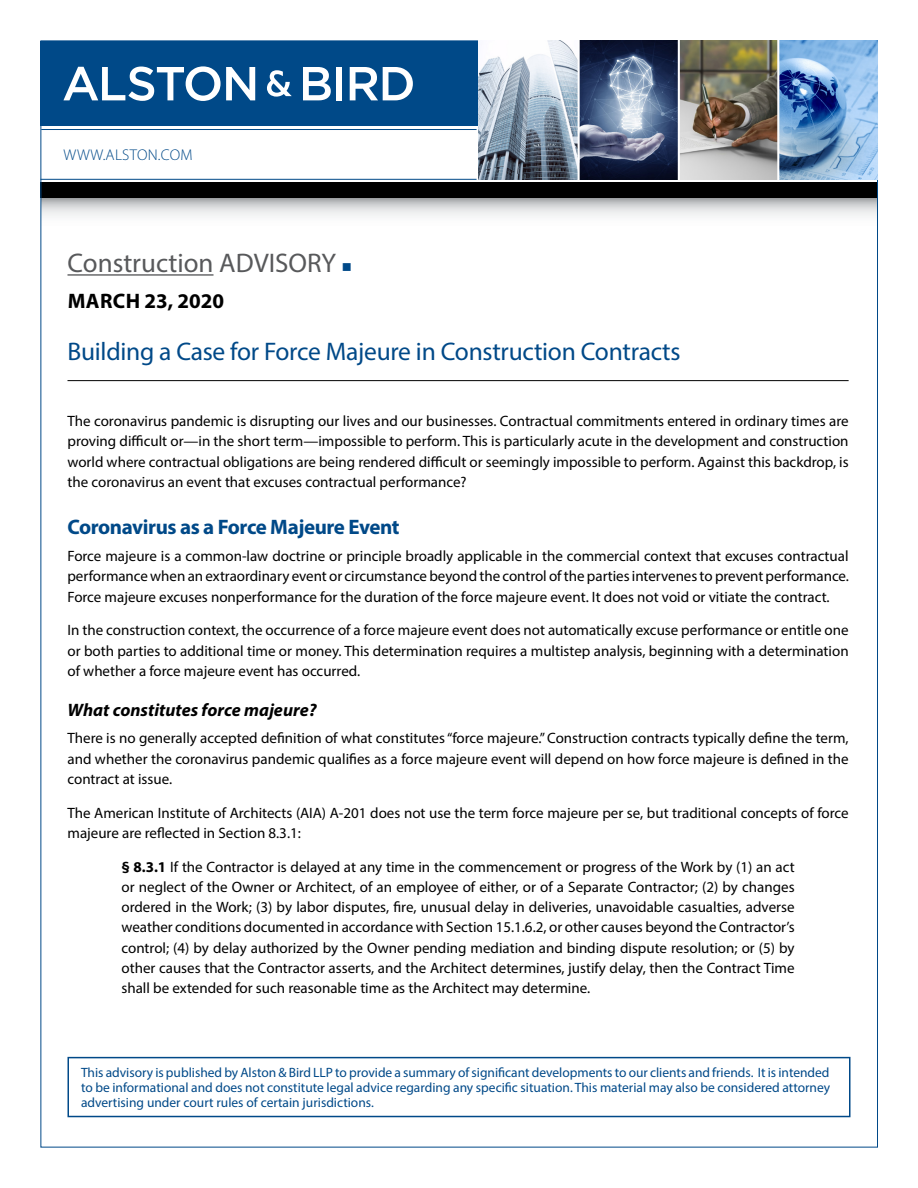
<style>
.page{position:relative;width:918px;height:1188px;background:#fff}
.page>*{position:absolute;margin:0;border:0;box-sizing:border-box;transform-origin:0 0}
.t1{font:27px "Myriad Pro";color:#58595b}
.t2{font:25.5px "Myriad Pro";letter-spacing:-.01em;color:#004988}
.t3{font:700 21px "Myriad Pro";letter-spacing:-.02em;color:#004988}
.t4{font:700 21px "Myriad Pro";letter-spacing:.01em;color:#000}
.t5{font:italic 700 18px "Myriad Pro";color:#000}
.t6{font:300 15.6px "Myriad Pro";letter-spacing:.02em;color:#004988}
.t7{font:15px/20.2px "Myriad Pro";color:#000;text-align:justify}
.t8{font:13.5px/15px "Myriad Pro";color:#004988;text-align:justify}
.s1{color:#004988}
.s2{font-weight:700}
</style>
<div class="page">
<svg style="left:42px;top:198px;width:834px;height:18px"></svg>
<hr style="left:41px;top:129px;width:436px;height:1px;background:#004988">
<hr style="left:40px;top:179px;width:437px;height:1px;background:#004988">
<div style="left:40px;top:182px;width:838px;height:16px;background:#000"></div>
<div style="left:40px;top:41px;width:836px;height:85px;background:#004988"></div>
<img style="left:479px;top:40px;width:399px;height:140px">
<hr style="left:578px;top:39px;width:2px;height:142px;background:#fff">
<hr style="left:678px;top:39px;width:2px;height:142px;background:#fff">
<hr style="left:777px;top:39px;width:2px;height:142px;background:#fff">
<svg style="left:63px;top:66px;width:192px;height:35px"></svg>
<svg style="left:267px;top:70px;width:25px;height:27px"></svg>
<svg style="left:303px;top:67px;width:28px;height:33px"></svg>
<div style="left:336px;top:67px;width:6px;height:33px;background:#fff"></div>
<svg style="left:350px;top:67px;width:63px;height:33px"></svg>
<div style="left:68px;top:1057px;width:782px;height:60px;border:2px solid #004988"></div>
<hr style="left:68px;top:274px;width:146px;height:2px;background:#58595b">
<hr style="left:68px;top:380px;width:781px;height:1px;background:#000">
<p class="t6" style="left:64px;top:145px;width:131px">WWW.ALSTON.COM</p>
<h1 class="t1" style="left:68px;top:247px;width:286px">Construction ADVISORY <span class="s1">■</span></h1>
<h3 class="t4" style="left:68px;top:287px;width:158px">MARCH 23, 2020</h3>
<h2 class="t2" style="left:68px;top:336px;width:614px">Building a Case for Force Majeure in Construction Contracts</h2>
<p class="t7" style="left:68px;top:411px;width:783px">The coronavirus pandemic is disrupting our lives and our businesses. Contractual commitments entered in ordinary times are proving difficult or—in the short term—impossible to perform. This is particularly acute in the development and construction world where contractual obligations are being rendered difficult or seemingly impossible to perform. Against this backdrop, is the coronavirus an event that excuses contractual performance?</p>
<h3 class="t3" style="left:68px;top:513px;width:334px">Coronavirus as a Force Majeure Event</h3>
<p class="t7" style="left:68px;top:546px;width:783px">Force majeure is a common-law doctrine or principle broadly applicable in the commercial context that excuses contractual performance when an extraordinary event or circumstance beyond the control of the parties intervenes to prevent performance.<br>Force majeure excuses nonperformance for the duration of the force majeure event. It does not void or vitiate the contract.</p>
<p class="t7" style="left:68px;top:620px;width:783px">In the construction context, the occurrence of a force majeure event does not automatically excuse performance or entitle one or both parties to additional time or money. This determination requires a multistep analysis, beginning with a determination of whether a force majeure event has occurred.</p>
<p class="t5" style="left:68px;top:699px;width:251px">What constitutes force majeure?</p>
<p class="t7" style="left:68px;top:728px;width:783px">There is no generally accepted definition of what constitutes “force majeure.” Construction contracts typically define the term, and whether the coronavirus pandemic qualifies as a force majeure event will depend on how force majeure is defined in the contract at issue.</p>
<p class="t7" style="left:68px;top:802px;width:783px">The American Institute of Architects (AIA) A-201 does not use the term force majeure per se, but traditional concepts of force majeure are reflected in Section 8.3.1:</p>
<p class="t7" style="left:122px;top:856px;width:675px"><span class="s2">§ 8.3.1</span> If the Contractor is delayed at any time in the commencement or progress of the Work by (1) an act or neglect of the Owner or Architect, of an employee of either, or of a Separate Contractor; (2) by changes ordered in the Work; (3) by labor disputes, fire, unusual delay in deliveries, unavoidable casualties, adverse weather conditions documented in accordance with Section 15.1.6.2, or other causes beyond the Contractor’s control; (4) by delay authorized by the Owner pending mediation and binding dispute resolution; or (5) by other causes that the Contractor asserts, and the Architect determines, justify delay, then the Contract Time shall be extended for such reasonable time as the Architect may determine.</p>
<p class="t8" style="left:81px;top:1064px;width:751px">This advisory is published by Alston &amp; Bird LLP to provide a summary of significant developments to our clients and friends. It is intended to be informational and does not constitute legal advice regarding any specific situation. This material may also be considered attorney advertising under court rules of certain jurisdictions.</p>
</div>
